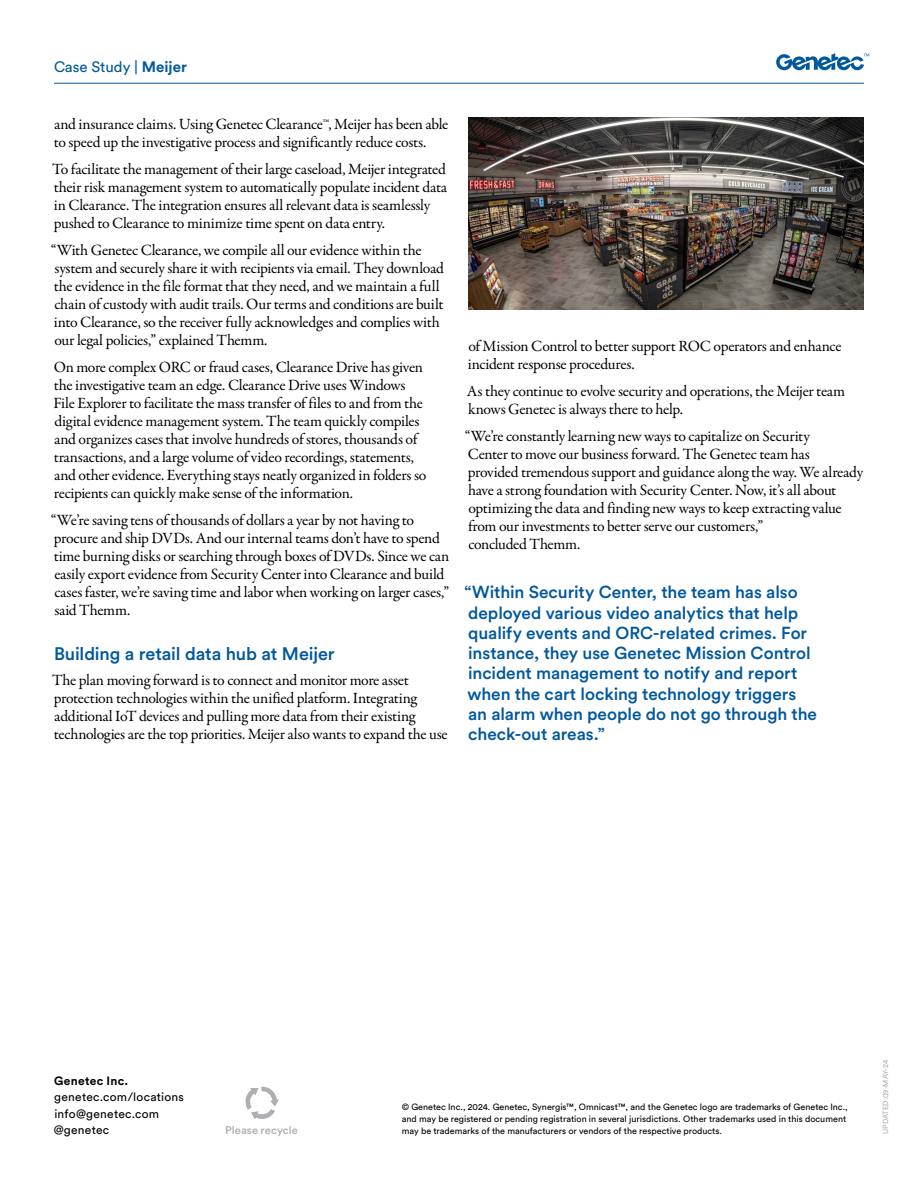
<style>
.page{position:relative;width:918px;height:1188px;background:#fff}
.page>*{position:absolute;margin:0;border:0;box-sizing:border-box;transform-origin:0 0}
.t1{font:500 18px "Circular Pro";letter-spacing:-.01em;color:#00589d}
.t2{font:500 17.25px/20.2px "Circular Pro";letter-spacing:-.005em;color:#00589d}
.t3{font:15.75px/18px "Garamond Premr Pro";letter-spacing:-.02em;color:#000}
.t4{font:15px "Circular Pro";letter-spacing:-.005em;color:#00589d}
.t5{font:12px/16.5px "Circular Pro";letter-spacing:.02em;color:#000}
.t6{font:700 12px "Circular Pro";letter-spacing:.025em;color:#000}
.t7{font:500 10.95px "Circular Pro";letter-spacing:.005em;color:#adafb2}
.t8{font:9px/12px "Circular Pro";color:#000}
.t9{font:7.5px "Circular Pro";color:#adafb2}
.s1{font-weight:700}
</style>
<div class="page">
<hr style="left:54px;top:83px;width:810px;height:1px;background:#00589d">
<svg style="left:776px;top:53px;width:93px;height:17px"></svg>
<img style="left:468px;top:117px;width:396px;height:192px">
<svg style="left:245px;top:1086px;width:34px;height:33px"></svg>
<p class="t4" style="left:54px;top:57px;width:134px">Case Study | <span class="s1">Meijer</span></p>
<p class="t3" style="left:54px;top:115px;width:396px">and insurance claims. Using Genetec Clearance™, Meijer has been able to speed up the investigative process and significantly reduce costs.</p>
<p class="t3" style="left:52px;top:160px;width:397px">To facilitate the management of their large caseload, Meijer integrated their risk management system to automatically populate incident data in Clearance. The integration ensures all relevant data is seamlessly pushed to Clearance to minimize time spent on data entry.</p>
<p class="t3" style="left:51px;top:241px;width:395px">“With Genetec Clearance, we compile all our evidence within the system and securely share it with recipients via email. They download the evidence in the file format that they need, and we maintain a full chain of custody with audit trails. Our terms and conditions are built into Clearance, so the receiver fully acknowledges and complies with our legal policies,” explained Themm.</p>
<p class="t3" style="left:53px;top:358px;width:374px">On more complex ORC or fraud cases, Clearance Drive has given the investigative team an edge. Clearance Drive uses Windows File Explorer to facilitate the mass transfer of files to and from the digital evidence management system. The team quickly compiles and organizes cases that involve hundreds of stores, thousands of transactions, and a large volume of video recordings, statements, and other evidence. Everything stays neatly organized in folders so recipients can quickly make sense of the information.</p>
<p class="t3" style="left:51px;top:511px;width:400px">“We’re saving tens of thousands of dollars a year by not having to procure and ship DVDs. And our internal teams don’t have to spend time burning disks or searching through boxes of DVDs. Since we can easily export evidence from Security Center into Clearance and build cases faster, we’re saving time and labor when working on larger cases,” said Themm.</p>
<p class="t1" style="left:54px;top:641px;width:282px">Building a retail data hub at Meijer</p>
<p class="t3" style="left:52px;top:671px;width:397px">The plan moving forward is to connect and monitor more asset protection technologies within the unified platform. Integrating additional IoT devices and pulling more data from their existing technologies are the top priorities. Meijer also wants to expand the use</p>
<p class="t3" style="left:468px;top:337px;width:375px">of Mission Control to better support ROC operators and enhance incident response procedures.</p>
<p class="t3" style="left:467px;top:382px;width:380px">As they continue to evolve security and operations, the Meijer team knows Genetec is always there to help.</p>
<p class="t3" style="left:465px;top:427px;width:400px">“We’re constantly learning new ways to capitalize on Security<br>Center to move our business forward. The Genetec team has<br>provided tremendous support and guidance along the way. We already have a strong foundation with Security Center. Now, it’s all about optimizing the data and finding new ways to keep extracting value from our investments to better serve our customers,”<br>concluded Themm.</p>
<p class="t2" style="left:465px;top:581px;width:354px">“Within Security Center, the team has also deployed various video analytics that help qualify events and ORC-related crimes. For instance, they use Genetec Mission Control incident management to notify and report when the cart locking technology triggers<br>an alarm when people do not go through the check-out areas.”</p>
<p class="t6" style="left:54px;top:1072px;width:76px">Genetec Inc.</p>
<p class="t5" style="left:54px;top:1088px;width:132px">genetec.com/locations info@genetec.com @genetec</p>
<p class="t7" style="left:225px;top:1122px;width:74px">Please recycle</p>
<p class="t8" style="left:402px;top:1100px;width:448px">© Genetec Inc., 2024. Genetec, Synergis™, Omnicast™, and the Genetec logo are trademarks of Genetec Inc., and may be registered or pending registration in several jurisdictions. Other trademarks used in this document may be trademarks of the manufacturers or vendors of the respective products.</p>
<p class="t9" style="left:881px;top:1134px;width:76px;rotate:-90deg">UPDATED:09-MAY-24</p>
</div>
